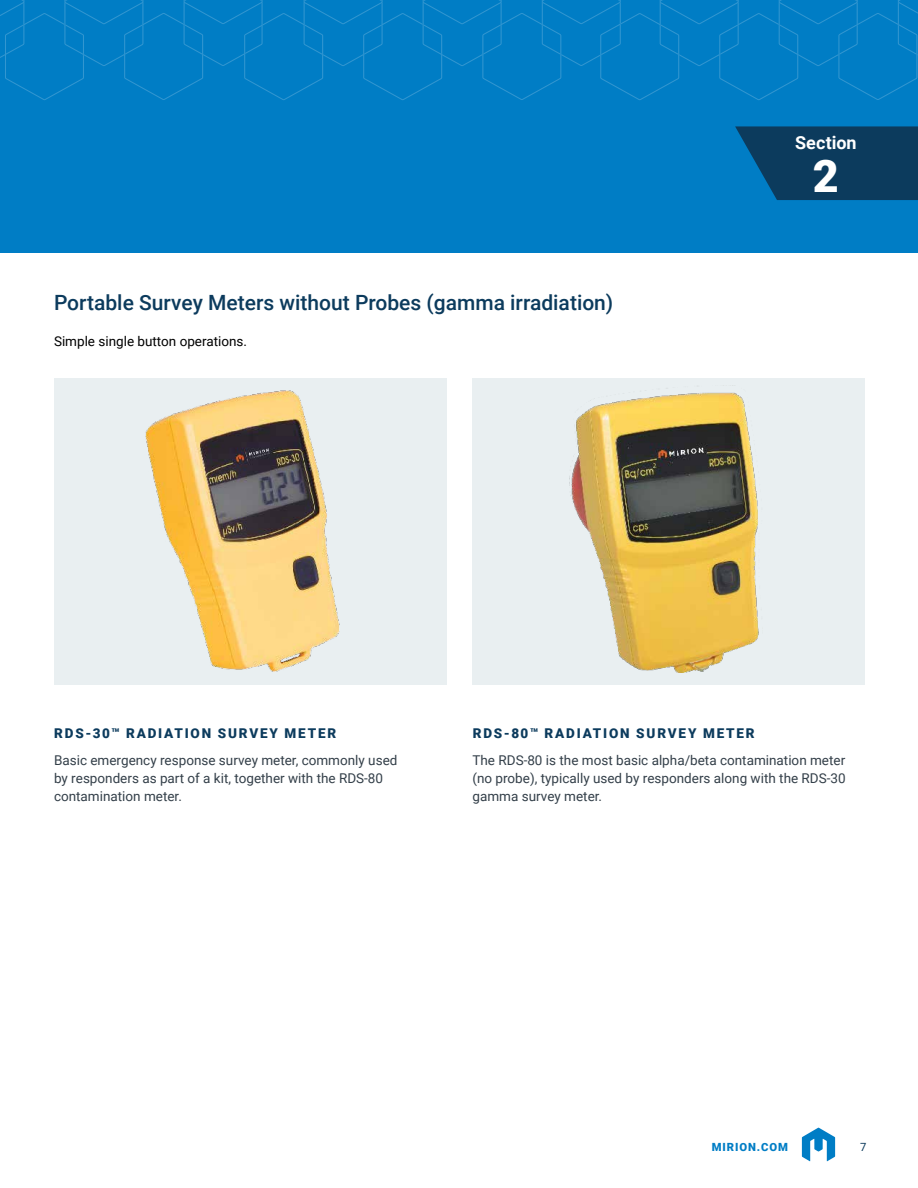
<style>
.page{position:relative;width:918px;height:1188px;background:#fff}
.page>*{position:absolute;margin:0;border:0;box-sizing:border-box;transform-origin:0 0}
.t1{font:900 45px "Roboto";color:#fff}
.t2{font:500 21px "Roboto";color:#0c3b5d}
.t3{font:700 18px "Roboto";color:#fff}
.t4{font:13.5px/18px "Roboto";color:#333f49}
.t5{font:900 13.5px "Roboto";letter-spacing:.135em;color:#0c3b5d}
.t6{font:13.5px "Roboto";color:#000}
.t7{font:900 11.25px "Roboto";letter-spacing:.085em;color:#007dc5}
.t8{font:11.25px "Roboto";color:#0c3b5d}
</style>
<div class="page">
<svg style="left:802px;top:1128px;width:33px;height:33px"></svg>
<div style="left:0;top:0;width:918px;height:252px;background:#007dc5"></div>
<svg style="left:735px;top:126px;width:183px;height:74px"></svg>
<svg style="left:0;top:0;width:918px;height:100px"></svg>
<div style="left:54px;top:378px;width:392px;height:307px;background:#e9eff1"></div>
<img style="left:145px;top:390px;width:194px;height:281px">
<div style="left:472px;top:378px;width:393px;height:307px;background:#e9eff1"></div>
<img style="left:569px;top:388px;width:190px;height:285px">
<h2 class="t2" style="left:54px;top:288px;width:561px">Portable Survey Meters without Probes (gamma irradiation)</h2>
<p class="t6" style="left:54px;top:332px;width:195px">Simple single button operations.</p>
<h3 class="t3" style="left:795px;top:130px;width:63px">Section</h3>
<h1 class="t1" style="left:813px;top:144px;width:28px">2</h1>
<p class="t5" style="left:54px;top:724px;width:283px">RDS-30™ RADIATION SURVEY METER</p>
<p class="t4" style="left:54px;top:751px;width:345px">Basic emergency response survey meter, commonly used by responders as part of a kit, together with the RDS-80 contamination meter.</p>
<p class="t5" style="left:473px;top:724px;width:283px">RDS-80™ RADIATION SURVEY METER</p>
<p class="t4" style="left:472px;top:751px;width:375px;text-align:justify">The RDS-80 is the most basic alpha/beta contamination meter (no probe), typically used by responders along with the RDS-30 gamma survey meter.</p>
<p class="t7" style="left:712px;top:1139px;width:78px">MIRION.COM</p>
<p class="t8" style="left:860px;top:1139px;width:8px">7</p>
</div>
